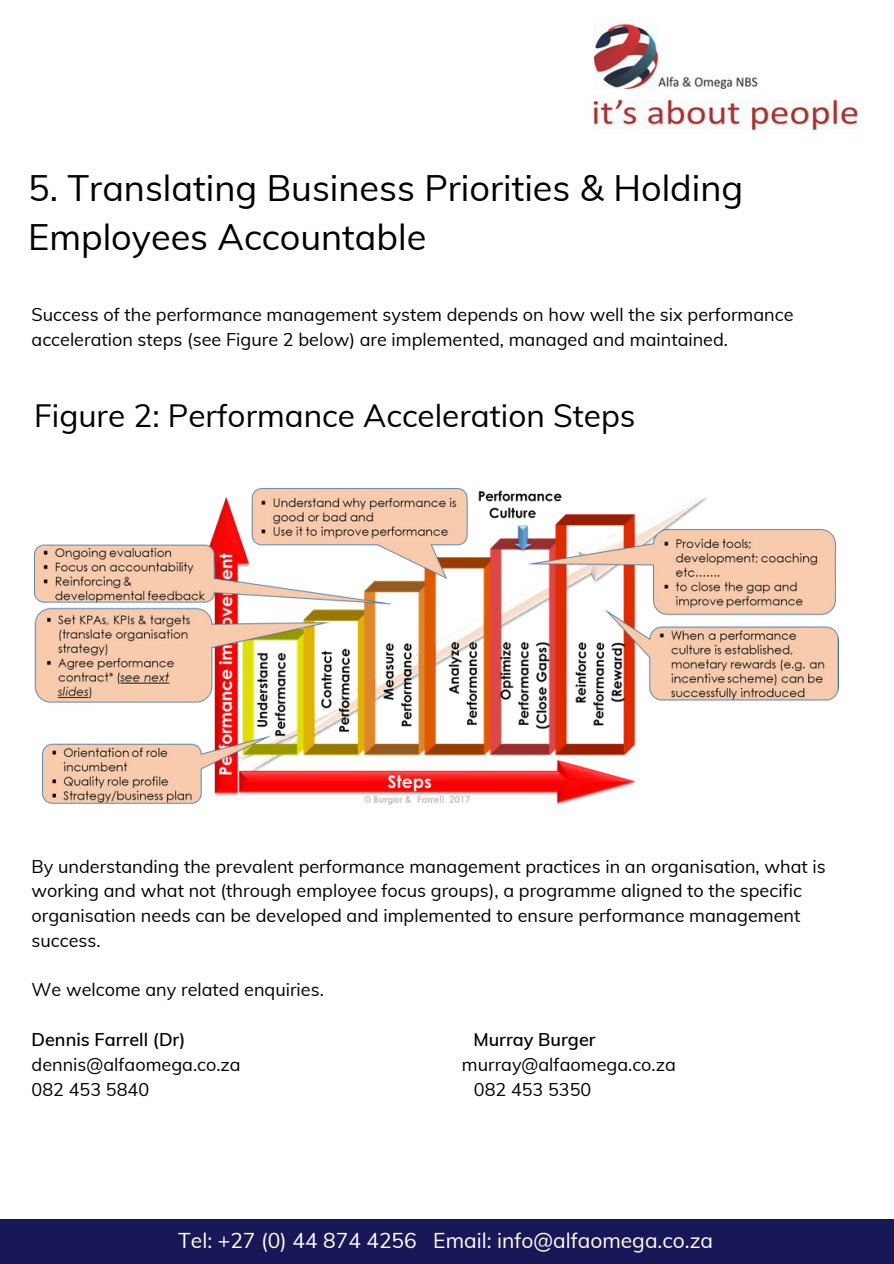
<style>
.page{position:relative;width:894px;height:1264px;background:#fff}
.page>*{position:absolute;margin:0;border:0;box-sizing:border-box;transform-origin:0 0}
.t1{font:36px/49.5px "Muli";color:#000}
.t2{font:31.5px "Muli";color:#000}
.t3{font:21px "Muli";color:#fff}
.t4{font:18px/24.8px "Muli";color:#000}
.t5{font:600 18px "Muli";color:#000}
</style>
<div class="page">
<img style="left:593px;top:23px;width:265px;height:108px">
<div style="left:0;top:1219px;width:893px;height:44px;background:#181757"></div>
<img style="left:34px;top:488px;width:804px;height:317px">
<h1 class="t1" style="left:28px;top:162px;width:716px">5. Translating Business Priorities &amp; Holding<br>Employees Accountable</h1>
<p class="t4" style="left:32px;top:302px;width:763px">Success of the performance management system depends on how well the six performance acceleration steps (see Figure 2 below) are implemented, managed and maintained.</p>
<h2 class="t2" style="left:34px;top:395px;width:603px">Figure 2: Performance Acceleration Steps</h2>
<p class="t4" style="left:32px;top:853px;width:795px">By understanding the prevalent performance management practices in an organisation, what is working and what not (through employee focus groups), a programme aligned to the specific organisation needs can be developed and implemented to ensure performance management success.</p>
<p class="t4" style="left:32px;top:977px;width:294px">We welcome any related enquiries.</p>
<p class="t5" style="left:32px;top:1027px;width:155px">Dennis Farrell (Dr)</p>
<p class="t5" style="left:473px;top:1027px;width:124px">Murray Burger</p>
<p class="t4" style="left:32px;top:1051px;width:211px">dennis@alfaomega.co.za</p>
<p class="t4" style="left:462px;top:1051px;width:215px">murray@alfaomega.co.za</p>
<p class="t4" style="left:32px;top:1076px;width:119px">082 453 5840</p>
<p class="t4" style="left:473px;top:1076px;width:119px">082 453 5350</p>
<p class="t3" style="left:178px;top:1227px;width:536px">Tel: +27 (0) 44 874 4256 Email: info@alfaomega.co.za</p>
</div>
